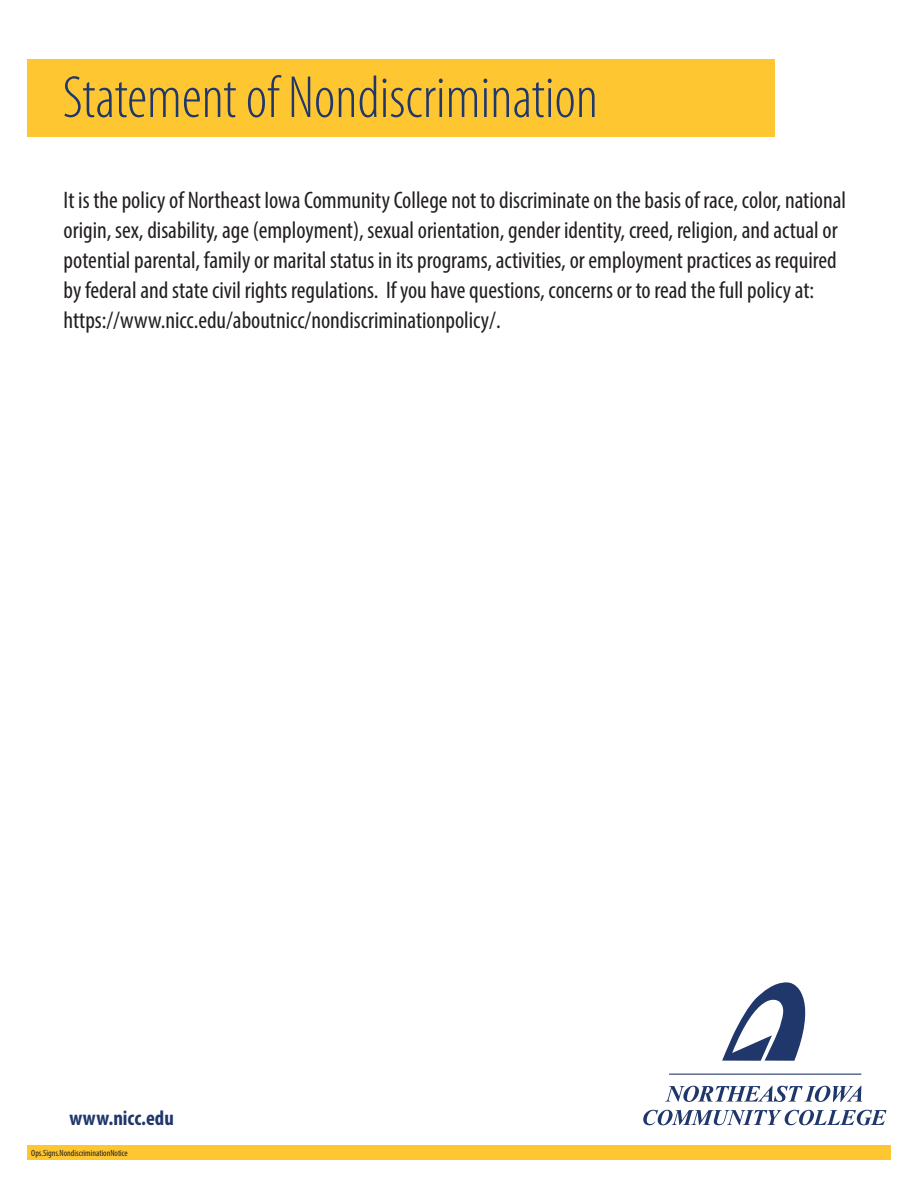
<style>
.page{position:relative;width:918px;height:1188px;background:#fff}
.page>*{position:absolute;margin:0;border:0;box-sizing:border-box;transform-origin:0 0}
.t1{font:300 condensed 60px "Myriad Pro";color:#20376c}
.t2{font:condensed 24px/30px "Myriad Pro";color:#231f20}
.t3{font:700 condensed 21px "Myriad Pro";color:#20376c}
.Body_Copy{font:condensed 9px "Myriad Pro";color:#231f20}
</style>
<div class="page">
<div style="left:28px;top:59px;width:747px;height:78px;background:#fec630"></div>
<div style="left:27px;top:1145px;width:864px;height:15px;background:#fec630"></div>
<svg style="left:665px;top:1086px;width:197px;height:16px"></svg>
<svg style="left:643px;top:1110px;width:244px;height:15px"></svg>
<svg style="left:722px;top:982px;width:84px;height:79px"></svg>
<hr style="left:669px;top:1074px;width:192px;height:1px;background:#20376c">
<p class="t1" style="left:62px;top:65px;width:537px">Statement of Nondiscrimination</p>
<p class="t2" style="left:64px;top:184px;width:784px">It is the policy of Northeast Iowa Community College not to discriminate on the basis of race, color, national origin, sex, disability, age (employment), sexual orientation, gender identity, creed, religion, and actual or potential parental, family or marital status in its programs, activities, or employment practices as required by federal and state civil rights regulations. If you have questions, concerns or to read the full policy at: https://www.nicc.edu/aboutnicc/nondiscriminationpolicy/.</p>
<p class="t3" style="left:69px;top:1105px;width:106px">www.nicc.edu</p>
<p class="Body_Copy" style="left:31px;top:1148px;width:98px">Ops.Signs.NondiscriminationNotice</p>
</div>
